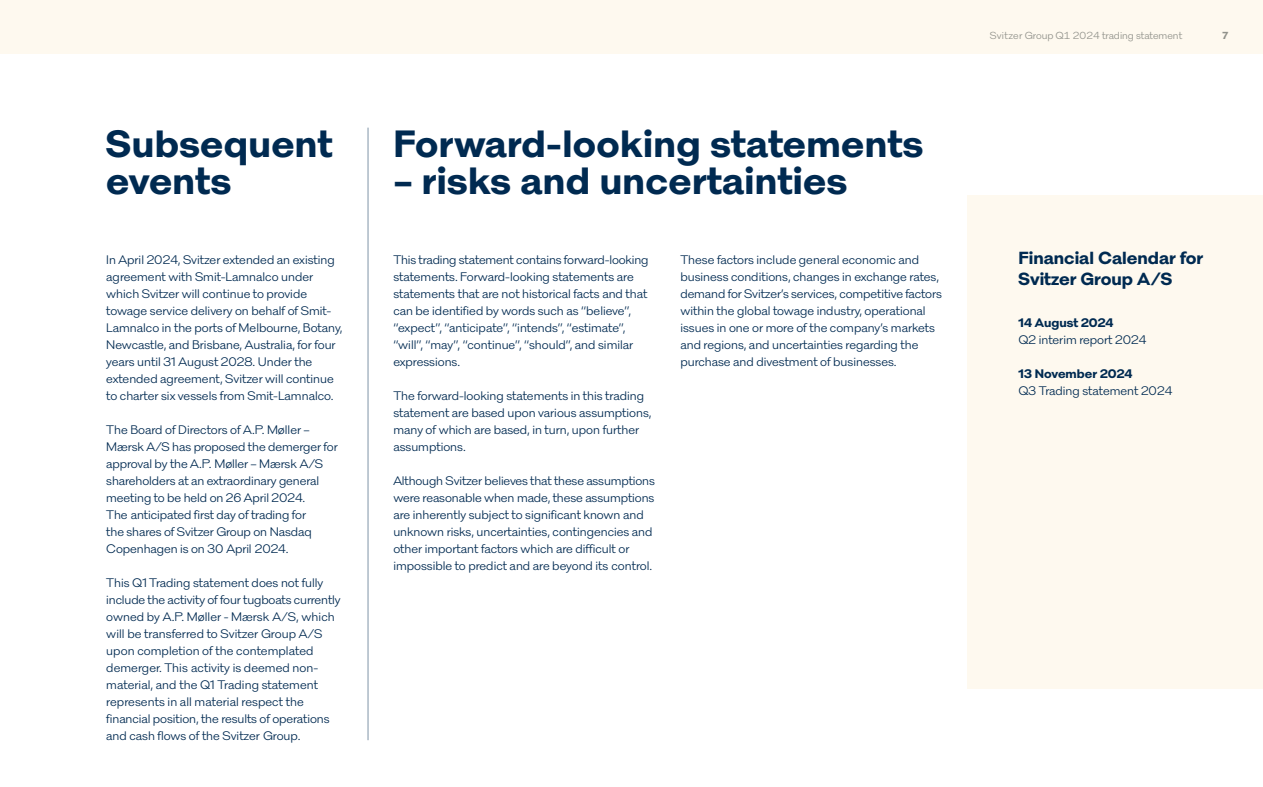
<style>
.page{position:relative;width:1263px;height:787px;background:#fff}
.page>*{position:absolute;margin:0;border:0;box-sizing:border-box;transform-origin:0 0}
.t1{font:700 39px/37.5px "Svitzer Prop";letter-spacing:.01em;color:#002a51}
.t2{font:700 18px/21px "Svitzer Prop";color:#002a51}
.t3{font:12.75px/17px "Svitzer Prop";color:#002a51}
.t4{font:700 12.75px "Svitzer Prop";color:#002a51}
.t5{font:10.5px "Svitzer Tab";color:#91928b}
.t6{font:700 10.5px "Svitzer Tab";color:#91928b}
</style>
<div class="page">
<div style="left:967px;top:196px;width:296px;height:493px;background:#fef9ef"></div>
<hr style="left:368px;top:128px;width:1px;height:612px;background:#8094a8">
<div style="left:0;top:0;width:1263px;height:54px;background:#fef9ef"></div>
<h1 class="t1" style="left:106px;top:122px;width:228px">Subsequent events</h1>
<p class="t3" style="left:106px;top:250px;width:238px">In April 2024, Svitzer extended an existing agreement with Smit-Lamnalco under which Svitzer will continue to provide towage service delivery on behalf of Smit-Lamnalco in the ports of Melbourne, Botany, Newcastle, and Brisbane, Australia, for four years until 31 August 2028. Under the extended agreement, Svitzer will continue to charter six vessels from Smit-Lamnalco.</p>
<p class="t3" style="left:106px;top:420px;width:233px">The Board of Directors of A.P. Møller – Mærsk A/S has proposed the demerger for approval by the A.P. Møller – Mærsk A/S shareholders at an extraordinary general meeting to be held on 26 April 2024.<br>The anticipated first day of trading for<br>the shares of Svitzer Group on Nasdaq Copenhagen is on 30 April 2024.</p>
<p class="t3" style="left:106px;top:573px;width:236px">This Q1 Trading statement does not fully include the activity of four tugboats currently owned by A.P. Møller - Mærsk A/S, which will be transferred to Svitzer Group A/S upon completion of the contemplated demerger. This activity is deemed non&shy;material, and the Q1 Trading statement represents in all material respect the financial position, the results of operations and cash flows of the Svitzer Group.</p>
<h1 class="t1" style="left:393px;top:122px;width:531px">Forward-looking statements</h1>
<h1 class="t1" style="left:393px;top:160px;width:455px">– risks and uncertainties</h1>
<p class="t3" style="left:393px;top:250px;width:257px">This trading statement contains forward-looking statements. Forward-looking statements are statements that are not historical facts and that can be identified by words such as “believe”, “expect”, “anticipate”, “intends”, “estimate”, “will”, “may”, “continue”, “should”, and similar expressions.</p>
<p class="t3" style="left:393px;top:386px;width:260px">The forward-looking statements in this trading statement are based upon various assumptions, many of which are based, in turn, upon further assumptions.</p>
<p class="t3" style="left:393px;top:471px;width:263px">Although Svitzer believes that these assumptions were reasonable when made, these assumptions are inherently subject to significant known and unknown risks, uncertainties, contingencies and other important factors which are difficult or impossible to predict and are beyond its control.</p>
<p class="t3" style="left:680px;top:250px;width:263px">These factors include general economic and business conditions, changes in exchange rates, demand for Svitzer’s services, competitive factors within the global towage industry, operational issues in one or more of the company’s markets and regions, and uncertainties regarding the purchase and divestment of businesses.</p>
<p class="t5" style="left:990px;top:28px;width:194px">Svitzer Group Q1 2024 trading statement</p>
<p class="t6" style="left:1222px;top:28px;width:9px">7</p>
<h2 class="t2" style="left:1018px;top:246px;width:186px">Financial Calendar for<br>Svitzer Group A/S</h2>
<p class="t4" style="left:1018px;top:313px;width:97px">14 August 2024</p>
<p class="t3" style="left:1018px;top:331px;width:129px">Q2 interim report 2024</p>
<p class="t4" style="left:1018px;top:364px;width:116px">13 November 2024</p>
<p class="t3" style="left:1018px;top:382px;width:155px">Q3 Trading statement 2024</p>
</div>
